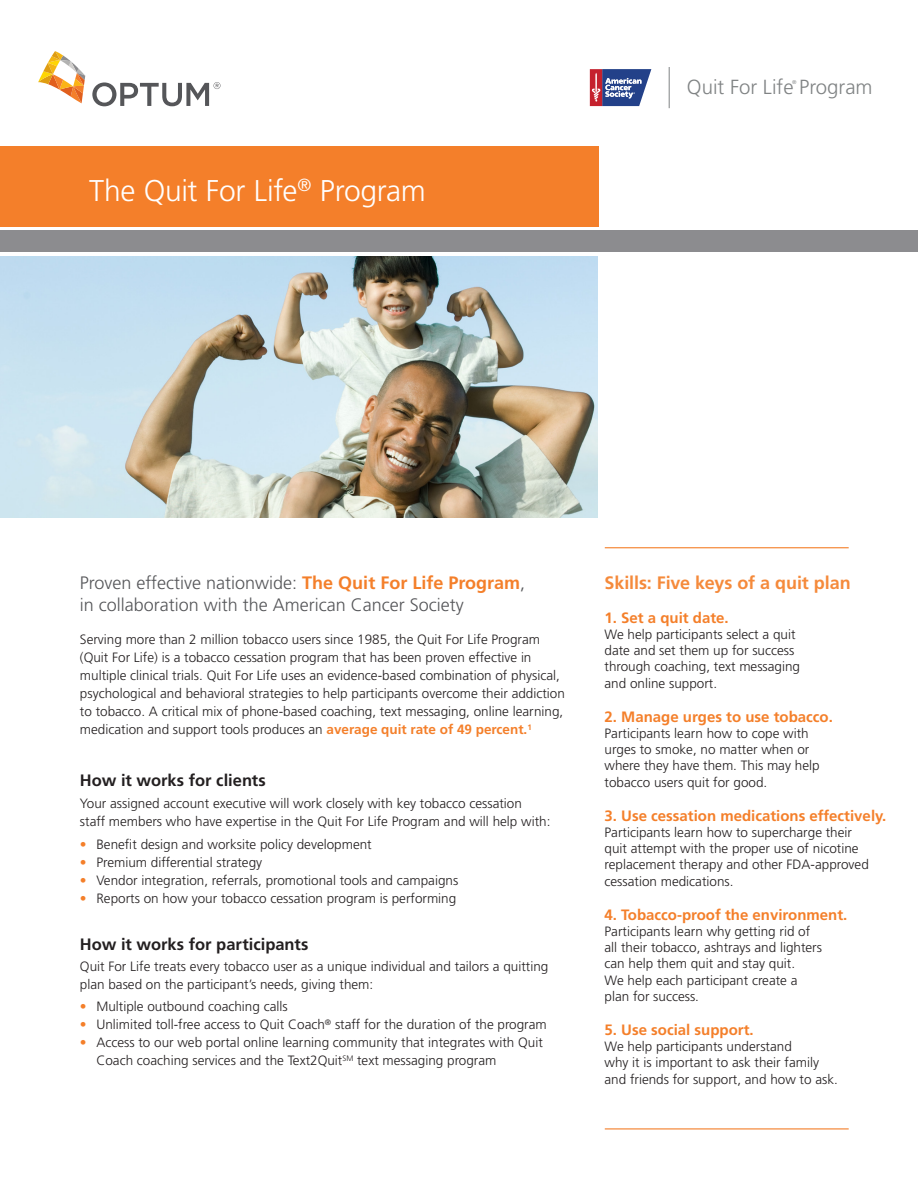
<style>
.page{position:relative;width:918px;height:1188px;background:#fff}
.page>*{position:absolute;margin:0;border:0;box-sizing:border-box;transform-origin:0 0}
.Title{font:300 30px "Frutiger LT Std";letter-spacing:-.01em;color:#fff}
.t1{font:300 20.4px "Frutiger LT Std";color:#808384}
.t2{font:300 18px/21.6px "Frutiger LT Std";color:#555659}
.Body_copy{font:700 18px "Frutiger LT Std";letter-spacing:-.005em;color:#f58a3b}
.First_level_headin{font:700 16.5px "Frutiger LT Std";color:#231f20}
.t3{font:700 15px "Frutiger LT Std";color:#f47f2a}
.t4{font:300 13.5px/16.2px "Frutiger LT Std";color:#231f20}
.t5{font:300 5.55px "Frutiger LT Std";color:#808384}
.s1{font-weight:700;color:#f47f2a}
.s2{color:#f47f2a}
</style>
<div class="page">
<svg style="left:38px;top:51px;width:47px;height:52px"></svg>
<svg style="left:92px;top:82px;width:128px;height:24px"></svg>
<img style="left:0;top:256px;width:598px;height:262px">
<div style="left:0;top:146px;width:598px;height:81px;background:#f47f2a"></div>
<div style="left:0;top:230px;width:918px;height:22px;background:#8c8c8f"></div>
<hr style="left:605px;top:547px;width:244px;height:1px;background:#f47f2a">
<hr style="left:605px;top:1128px;width:244px;height:1px;background:#f47f2a">
<hr style="left:669px;top:67px;width:1px;height:41px;background:#808384">
<svg style="left:590px;top:69px;width:61px;height:37px"></svg>
<p class="Title" style="left:89px;top:173px;width:338px">The Quit For Life<sup>®</sup> Program</p>
<p class="t1" style="left:687px;top:76px;width:187px">Quit For Life Program</p>
<p class="t5" style="left:792px;top:79px;width:6px">®</p>
<p class="t2" style="left:80px;top:573px;width:447px">Proven effective nationwide: <span class="s1">The Quit For Life Program</span>, in collaboration with the American Cancer Society</p>
<p class="t4" style="left:80px;top:631px;width:462px">Serving more than 2 million tobacco users since 1985, the Quit For Life Program</p>
<p class="t4" style="left:80px;top:649px;width:453px">(Quit For Life) is a tobacco cessation program that has been proven effective in</p>
<p class="t4" style="left:80px;top:667px;width:482px">multiple clinical trials. Quit For Life uses an evidence-based combination of physical,</p>
<p class="t4" style="left:80px;top:685px;width:487px">psychological and behavioral strategies to help participants overcome their addiction</p>
<p class="t4" style="left:80px;top:703px;width:485px">to tobacco. A critical mix of phone-based coaching, text messaging, online learning,</p>
<p class="t4" style="left:80px;top:721px;width:453px">medication and support tools produces an <span class="s1">average quit rate of 49 percent.</span><sup>1</sup></p>
<p class="First_level_headin" style="left:80px;top:771px;width:187px">How it works for clients</p>
<p class="t4" style="left:80px;top:795px;width:472px;line-height:18px">Your assigned account executive will work closely with key tobacco cessation staff members who have expertise in the Quit For Life Program and will help with:</p>
<p class="t4" style="left:80px;top:836px;width:293px"><span class="s2">•</span> Benefit design and worksite policy development</p>
<p class="t4" style="left:80px;top:854px;width:184px"><span class="s2">•</span> Premium differential strategy</p>
<p class="t4" style="left:80px;top:872px;width:380px"><span class="s2">•</span> Vendor integration, referrals, promotional tools and campaigns</p>
<p class="t4" style="left:80px;top:890px;width:378px"><span class="s2">•</span> Reports on how your tobacco cessation program is performing</p>
<p class="First_level_headin" style="left:80px;top:935px;width:230px">How it works for participants</p>
<p class="t4" style="left:80px;top:958px;width:470px">Quit For Life treats every tobacco user as a unique individual and tailors a quitting</p>
<p class="t4" style="left:80px;top:976px;width:295px">plan based on the participant’s needs, giving them:</p>
<p class="t4" style="left:80px;top:999px;width:209px"><span class="s2">•</span> Multiple outbound coaching calls</p>
<p class="t4" style="left:80px;top:1017px;width:468px"><span class="s2">•</span> Unlimited toll-free access to Quit Coach<sup>®</sup> staff for the duration of the program</p>
<p class="t4" style="left:96px;top:1034px;width:448px;line-height:18px;text-indent:-16px"><span class="s2">•</span> Access to our web portal online learning community that integrates with Quit<br>Coach coaching services and the Text2Quit<sup>SM</sup> text messaging program</p>
<p class="Body_copy" style="left:605px;top:572px;width:248px">Skills: Five keys of a quit plan</p>
<p class="t3" style="left:605px;top:609px;width:126px">1. Set a quit date.</p>
<p class="t4" style="left:605px;top:626px;width:193px">We help participants select a quit</p>
<p class="t4" style="left:605px;top:643px;width:191px">date and set them up for success</p>
<p class="t4" style="left:605px;top:659px;width:197px">through coaching, text messaging</p>
<p class="t4" style="left:605px;top:675px;width:114px">and online support.</p>
<p class="t3" style="left:605px;top:708px;width:230px">2. Manage urges to use tobacco.</p>
<p class="t4" style="left:605px;top:725px;width:206px">Participants learn how to cope with</p>
<p class="t4" style="left:605px;top:742px;width:206px">urges to smoke, no matter when or</p>
<p class="t4" style="left:605px;top:758px;width:217px">where they have them. This may help</p>
<p class="t4" style="left:605px;top:774px;width:164px">tobacco users quit for good.</p>
<p class="t3" style="left:605px;top:807px;width:283px">3. Use cessation medications effectively.</p>
<p class="t4" style="left:605px;top:824px;width:266px">Participants learn how to supercharge their quit attempt with the proper use of nicotine replacement therapy and other FDA-approved cessation medications.</p>
<p class="t3" style="left:605px;top:906px;width:244px">4. Tobacco-proof the environment.</p>
<p class="t4" style="left:605px;top:923px;width:207px">Participants learn why getting rid of</p>
<p class="t4" style="left:605px;top:940px;width:219px">all their tobacco, ashtrays and lighters</p>
<p class="t4" style="left:605px;top:956px;width:192px">can help them quit and stay quit.</p>
<p class="t4" style="left:605px;top:972px;width:195px">We help each participant create a</p>
<p class="t4" style="left:605px;top:988px;width:96px">plan for success.</p>
<p class="t3" style="left:605px;top:1021px;width:151px">5. Use social support.</p>
<p class="t4" style="left:605px;top:1039px;width:189px">We help participants understand</p>
<p class="t4" style="left:605px;top:1055px;width:216px">why it is important to ask their family</p>
<p class="t4" style="left:605px;top:1071px;width:235px">and friends for support, and how to ask.</p>
</div>
